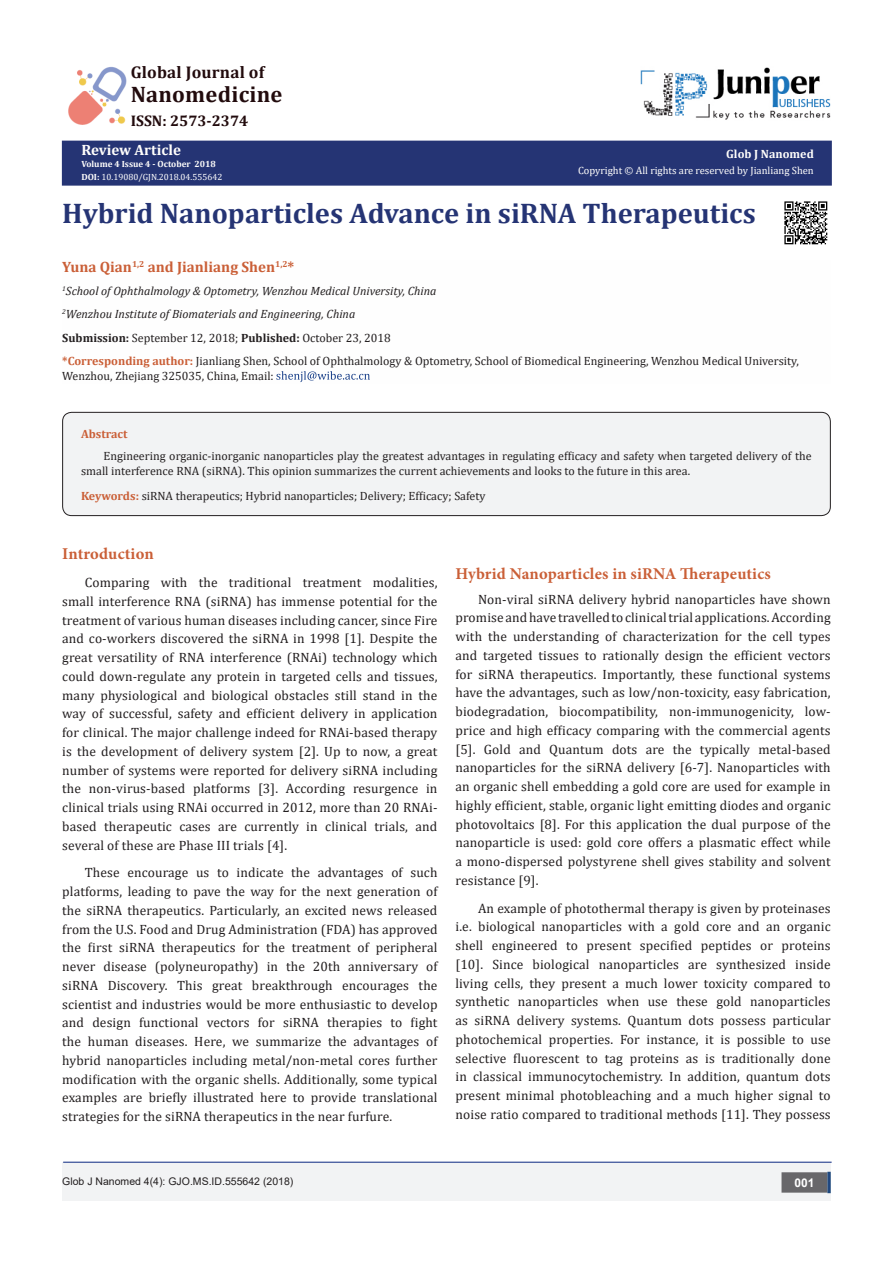
<style>
.page{position:relative;width:893px;height:1263px;background:#fff}
.page>*{position:absolute;margin:0;border:0;box-sizing:border-box;transform-origin:0 0}
.t1{font:700 28.5px "Cambria";color:#253474}
.t2{font:700 22.5px "Cambria";letter-spacing:.01em;color:#220b0d}
.t3{font:700 16.95px "Cambria";letter-spacing:.01em;color:#220b0d}
.t4{font:700 16.5px "Minion Pro";letter-spacing:.01em;color:#ca5f37}
.t5{font:700 15.45px "Cambria";color:#220b0d}
.t6{font:700 15px "Cambria";color:#ca5f37}
.t7{font:700 15px "Cambria";color:#fffefc}
.t8{font:13.5px/18.8px "Cambria";letter-spacing:.01em;color:#231f20;text-align:justify}
.t9{font:12px/14.4px "Cambria";color:#231f20}
.t10{font:italic 12px "Cambria";color:#231f20}
.t11{font:700 12px "Cambria";color:#fffefc}
.t12{font:700 12px "Cambria";color:#ca5f37}
.t13{font:700 12px "Arial";color:#fff}
.t14{font:10.5px "Cambria";color:#fffefc}
.t15{font:10.5px "Arial";color:#231f20}
.t16{font:9px "Cambria";color:#fff}
.t17{font:700 9px "Cambria";color:#fffefc}
.s1{font-weight:700;color:#fffefc}
.s2{font-weight:700}
.s3{font-weight:700;color:#ca5f37}
</style>
<div class="page">
<div style="left:63px;top:141px;width:768px;height:44px;background:#253474"></div>
<div style="left:62px;top:141px;width:770px;height:45px;border:2px solid #253474"></div>
<svg style="left:276px;top:371px;width:94px;height:11px"></svg>
<div style="left:62px;top:1162px;width:769px;height:39px;background:#f2f3f4"></div>
<div style="left:782px;top:1173px;width:45px;height:19px;background:#68676a"></div>
<div style="left:781px;top:1172px;width:46px;height:20px;border:2px solid #68676a"></div>
<svg style="left:827px;top:1172px;width:4px;height:21px"></svg>
<hr style="left:63px;top:1162px;width:769px;height:1px;background:#253f8e">
<div style="left:63px;top:412px;width:767px;height:104px;background:#f2f3f4;border-radius:9px"></div>
<div style="left:62px;top:412px;width:769px;height:104px;border:1px solid #231f20;border-radius:9px"></div>
<img style="left:641px;top:67px;width:190px;height:53px">
<img style="left:68px;top:67px;width:59px;height:58px">
<img style="left:784px;top:201px;width:44px;height:44px">
<p class="t3" style="left:131px;top:60px;width:135px">Global Journal of</p>
<p class="t2" style="left:131px;top:79px;width:153px">Nanomedicine</p>
<p class="t5" style="left:131px;top:110px;width:119px">ISSN: 2573-2374</p>
<p class="t7" style="left:81px;top:139px;width:101px">Review Article</p>
<p class="t17" style="left:81px;top:158px;width:136px">Volume 4 Issue 4 - October 2018</p>
<p class="t16" style="left:81px;top:171px;width:143px"><span class="s1">DO</span><span class="s2">I:</span> 10.19080/GJN.2018.04.555642</p>
<p class="t11" style="left:726px;top:146px;width:89px">Glob J Nanomed</p>
<p class="t14" style="left:578px;top:164px;width:237px">Copyright © All rights are reserved by Jianliang Shen</p>
<p class="t1" style="left:62px;top:193px;width:695px">Hybrid Nanoparticles Advance in siRNA Therapeutics</p>
<p class="t6" style="left:62px;top:256px;width:234px">Yuna Qian<sup>1,2</sup> and Jianliang Shen<sup>1,2</sup>*</p>
<p class="t10" style="left:62px;top:282px;width:376px"><sup>1</sup>School of Ophthalmology &amp; Optometry, Wenzhou Medical University, China</p>
<p class="t10" style="left:62px;top:306px;width:295px"><sup>2</sup>Wenzhou Institute of Biomaterials and Engineering, China</p>
<p class="t9" style="left:62px;top:330px;width:330px"><span class="s2">Submission:</span> September 12, 2018; <span class="s2">Published:</span> October 23, 2018</p>
<p class="t9" style="left:62px;top:354px;width:738px"><span class="s3">*Corresponding author:</span> Jianliang Shen, School of Ophthalmology &amp; Optometry, School of Biomedical Engineering, Wenzhou Medical University,<br>Wenzhou, Zhejiang 325035, China, Email:</p>
<p class="t12" style="left:81px;top:425px;width:48px">Abstract</p>
<p class="t9" style="left:81px;top:447px;width:732px;line-height:15.8px;text-indent:22px">Engineering organic-inorganic nanoparticles play the greatest advantages in regulating efficacy and safety when targeted delivery of the small interference RNA (siRNA). This opinion summarizes the current achievements and looks to the future in this area.</p>
<p class="t9" style="left:81px;top:489px;width:406px"><span class="s3">Keywords:</span> siRNA therapeutics; Hybrid nanoparticles; Delivery; Efficacy; Safety</p>
<p class="t4" style="left:62px;top:542px;width:93px">Introduction</p>
<p class="t8" style="left:62px;top:573px;width:377px;text-indent:22px">Comparing with the traditional treatment modalities, small interference RNA (siRNA) has immense potential for the treatment of various human diseases including cancer, since Fire and co-workers discovered the siRNA in 1998 [1]. Despite the great versatility of RNA interference (RNAi) technology which could down-regulate any protein in targeted cells and tissues, many physiological and biological obstacles still stand in the way of successful, safety and efficient delivery in application for clinical. The major challenge indeed for RNAi-based therapy is the development of delivery system [2]. Up to now, a great number of systems were reported for delivery siRNA including the non-virus-based platforms [3]. According resurgence in clinical trials using RNAi occurred in 2012, more than 20 RNAi&shy;based therapeutic cases are currently in clinical trials, and several of these are Phase III trials [4].</p>
<p class="t8" style="left:62px;top:863px;width:377px;text-indent:22px">These encourage us to indicate the advantages of such platforms, leading to pave the way for the next generation of the siRNA therapeutics. Particularly, an excited news released from the U.S. Food and Drug Administration (FDA) has approved the first siRNA therapeutics for the treatment of peripheral never disease (polyneuropathy) in the 20th anniversary of siRNA Discovery. This great breakthrough encourages the scientist and industries would be more enthusiastic to develop and design functional vectors for siRNA therapies to fight the human diseases. Here, we summarize the advantages of hybrid nanoparticles including metal/non-metal cores further modification with the organic shells. Additionally, some typical examples are briefly illustrated here to provide translational strategies for the siRNA therapeutics in the near furfure.</p>
<p class="t4" style="left:455px;top:562px;width:317px">Hybrid Nanoparticles in siRNA Therapeutics</p>
<p class="t8" style="left:455px;top:589px;width:377px;text-indent:22px">Non-viral siRNA delivery hybrid nanoparticles have shown promise and have travelled to clinical trial applications. According with the understanding of characterization for the cell types and targeted tissues to rationally design the efficient vectors for siRNA therapeutics. Importantly, these functional systems have the advantages, such as low/non-toxicity, easy fabrication, biodegradation, biocompatibility, non-immunogenicity, low&shy;price and high efficacy comparing with the commercial agents [5]. Gold and Quantum dots are the typically metal-based nanoparticles for the siRNA delivery [6-7]. Nanoparticles with an organic shell embedding a gold core are used for example in highly efficient, stable, organic light emitting diodes and organic photovoltaics [8]. For this application the dual purpose of the nanoparticle is used: gold core offers a plasmatic effect while a mono-dispersed polystyrene shell gives stability and solvent resistance [9].</p>
<p class="t8" style="left:455px;top:898px;width:377px;text-indent:22px">An example of photothermal therapy is given by proteinases i.e. biological nanoparticles with a gold core and an organic shell engineered to present specified peptides or proteins [10]. Since biological nanoparticles are synthesized inside living cells, they present a much lower toxicity compared to synthetic nanoparticles when use these gold nanoparticles as siRNA delivery systems. Quantum dots possess particular photochemical properties. For instance, it is possible to use selective fluorescent to tag proteins as is traditionally done in classical immunocytochemistry. In addition, quantum dots present minimal photobleaching and a much higher signal to noise ratio compared to traditional methods [11]. They possess</p>
<p class="t15" style="left:62px;top:1174px;width:233px">Glob J Nanomed 4(4): GJO.MS.ID.555642 (2018)</p>
<p class="t13" style="left:794px;top:1174px;width:22px">001</p>
</div>
